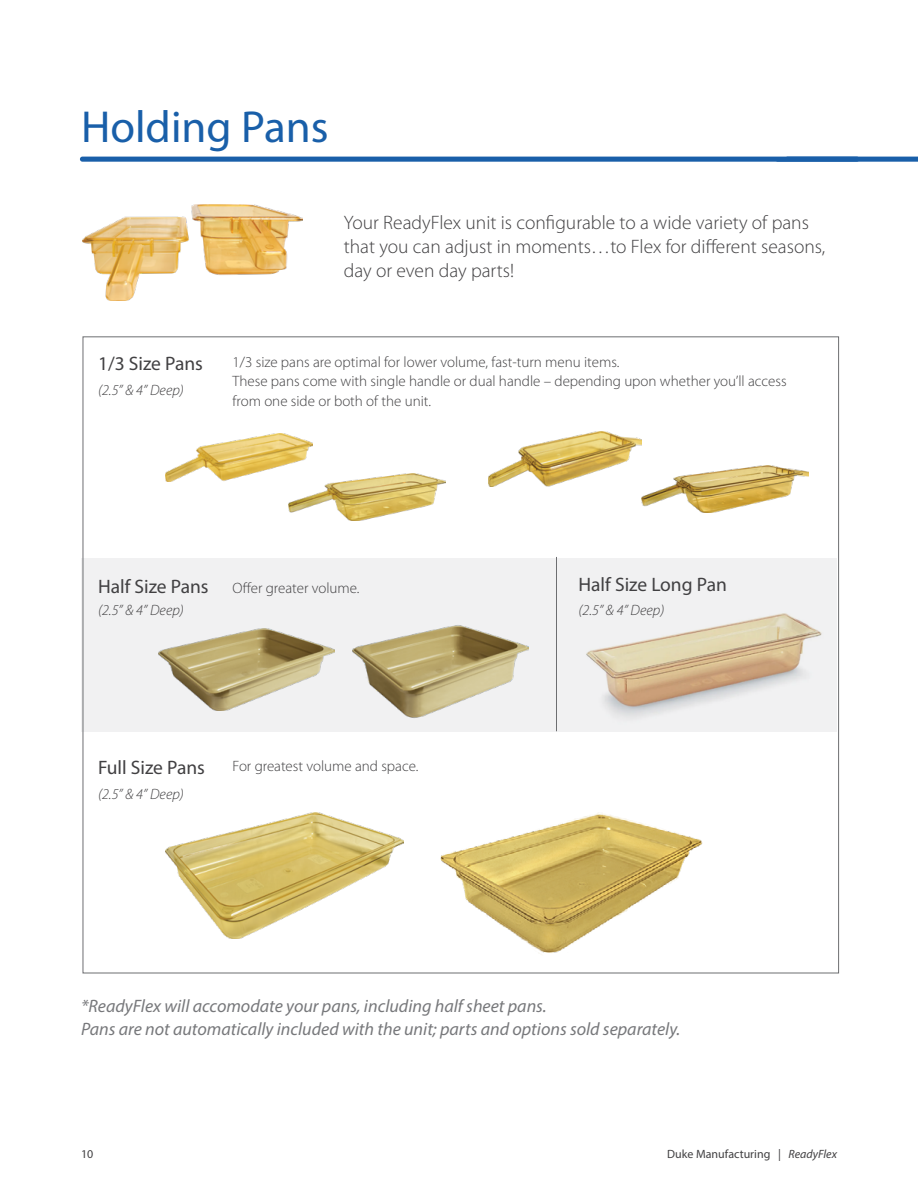
<style>
.page{position:relative;width:918px;height:1188px;background:#fff}
.page>*{position:absolute;margin:0;border:0;box-sizing:border-box;transform-origin:0 0}
.t1{font:45px "Myriad Pro";color:#195fa9}
.t2{font:300 19.5px/24px "Myriad Pro";color:#414042}
.t3{font:19.5px "Myriad Pro";color:#414042}
.t4{font:italic 18px/22.5px "Myriad Pro";color:#77787b}
.t5{font:300 15px/19.5px "Myriad Pro";color:#414042}
.t6{font:italic 300 15px "Myriad Pro";color:#414042}
.t7{font:12px "Myriad Pro";color:#414042}
.s1{font-style:italic}
</style>
<div class="page">
<div style="left:81px;top:558px;width:756px;height:173px;background:#f1f1f2"></div>
<img style="left:165px;top:434px;width:147px;height:48px">
<img style="left:289px;top:474px;width:156px;height:47px">
<img style="left:165px;top:812px;width:238px;height:126px">
<img style="left:641px;top:465px;width:167px;height:47px">
<img style="left:488px;top:432px;width:153px;height:55px">
<img style="left:158px;top:628px;width:177px;height:83px">
<img style="left:352px;top:625px;width:176px;height:93px">
<img style="left:440px;top:813px;width:263px;height:140px">
<div style="left:80px;top:157px;width:779px;height:5px;background:#195fa9;border-radius:3px"></div>
<svg style="left:776px;top:157px;width:142px;height:5px"></svg>
<img style="left:83px;top:205px;width:220px;height:95px">
<hr style="left:556px;top:557px;width:1px;height:174px;background:#6d6e71">
<img style="left:586px;top:613px;width:236px;height:104px">
<h1 class="t1" style="left:81px;top:99px;width:249px">Holding Pans</h1>
<h2 class="t2" style="left:344px;top:211px;width:483px">Your ReadyFlex unit is configurable to a wide variety of pans that you can adjust in moments…to Flex for different seasons, day or even day parts!</h2>
<h2 class="t3" style="left:98px;top:352px;width:106px">1/3 Size Pans</h2>
<p class="t6" style="left:98px;top:381px;width:87px">(2.5” &amp; 4” Deep)</p>
<p class="t5" style="left:233px;top:352px;width:556px">1/3 size pans are optimal for lower volume, fast-turn menu items.<br>These pans come with single handle or dual handle – depending upon whether you’ll access from one side or both of the unit.</p>
<h2 class="t3" style="left:98px;top:575px;width:112px">Half Size Pans</h2>
<p class="t5" style="left:233px;top:579px;width:128px">Offer greater volume.</p>
<h2 class="t3" style="left:579px;top:573px;width:150px">Half Size Long Pan</h2>
<p class="t6" style="left:98px;top:601px;width:87px">(2.5” &amp; 4” Deep)</p>
<p class="t6" style="left:579px;top:601px;width:87px">(2.5” &amp; 4” Deep)</p>
<h2 class="t3" style="left:98px;top:756px;width:108px">Full Size Pans</h2>
<p class="t6" style="left:98px;top:785px;width:87px">(2.5” &amp; 4” Deep)</p>
<p class="t5" style="left:233px;top:757px;width:187px">For greatest volume and space.</p>
<p class="t4" style="left:81px;top:995px;width:601px">*ReadyFlex will accomodate your pans, including half sheet pans.<br>Pans are not automatically included with the unit; parts and options sold separately.</p>
<p class="t7" style="left:81px;top:1146px;width:14px">10</p>
<p class="t7" style="left:667px;top:1146px;width:171px">Duke Manufacturing | <span class="s1">ReadyFlex</span></p>
</div>
